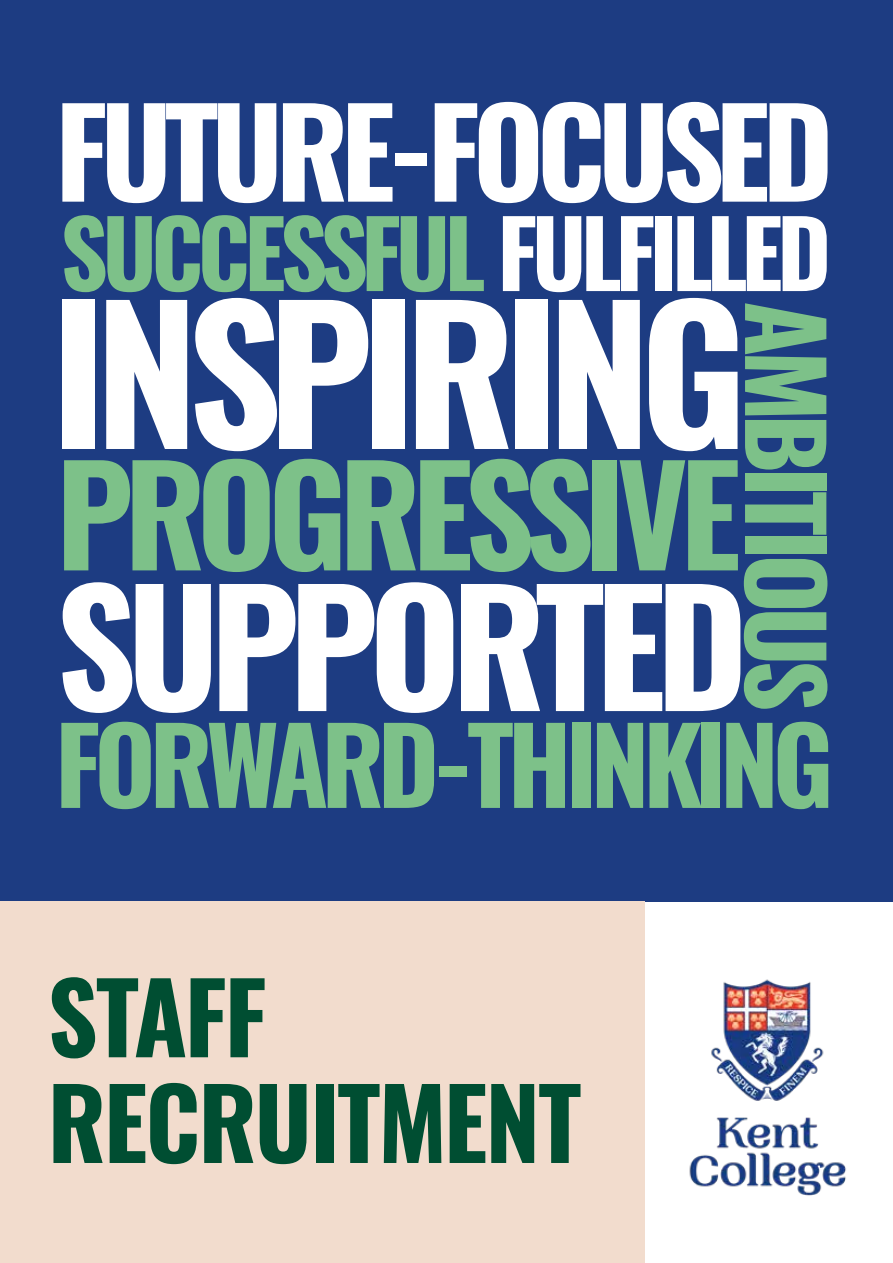
<style>
.page{position:relative;width:893px;height:1263px;background:#fff}
.page>*{position:absolute;margin:0;border:0;box-sizing:border-box;transform-origin:0 0}
.t1{font:700 184.05px "Oswald";letter-spacing:-.06em;color:#fff}
.t2{font:700 156.9px "Oswald";letter-spacing:-.06em;color:#fff}
.t3{font:700 136.05px "Oswald";letter-spacing:-.06em;color:#7dc189}
.t4{font:700 121.5px "Oswald";letter-spacing:-.06em;color:#fff}
.t5{font:700 105px "Oswald";letter-spacing:-.06em;color:#7dc189}
.t6{font:700 100.35px "Oswald";letter-spacing:-.06em;color:#7dc189}
.t7{font:700 97.5px/105.8px "Oswald";letter-spacing:-.02em;color:#004e32}
.t8{font:700 92.55px "Oswald";letter-spacing:-.06em;color:#7dc189}
.s1{color:#fff}
</style>
<div class="page">
<div style="left:0;top:0;width:893px;height:901px;background:#1d3c82"></div>
<div style="left:0;top:901px;width:644px;height:362px;background:#f2dccd"></div>
<img style="left:689px;top:979px;width:157px;height:217px">
<h3 class="t4" style="left:55px;top:44px;width:780px">FUTURE-FOCUSED</h3>
<p class="t8" style="left:60px;top:171px;width:772px">SUCCESSFUL <span class="s1">FULFILLED</span></p>
<h1 class="t1" style="left:51px;top:210px;width:698px">INSPIRING</h1>
<p class="t6" style="left:875px;top:301px;width:412px;rotate:90deg">AMBITIOUS</p>
<h3 class="t3" style="left:56px;top:394px;width:686px">PROGRESSIVE</h3>
<h2 class="t2" style="left:56px;top:507px;width:694px">SUPPORTED</h2>
<p class="t5" style="left:55px;top:672px;width:780px">FORWARD-THINKING</p>
<p class="t7" style="left:48px;top:955px;width:535px">STAFF<br>RECRUITMENT</p>
</div>
